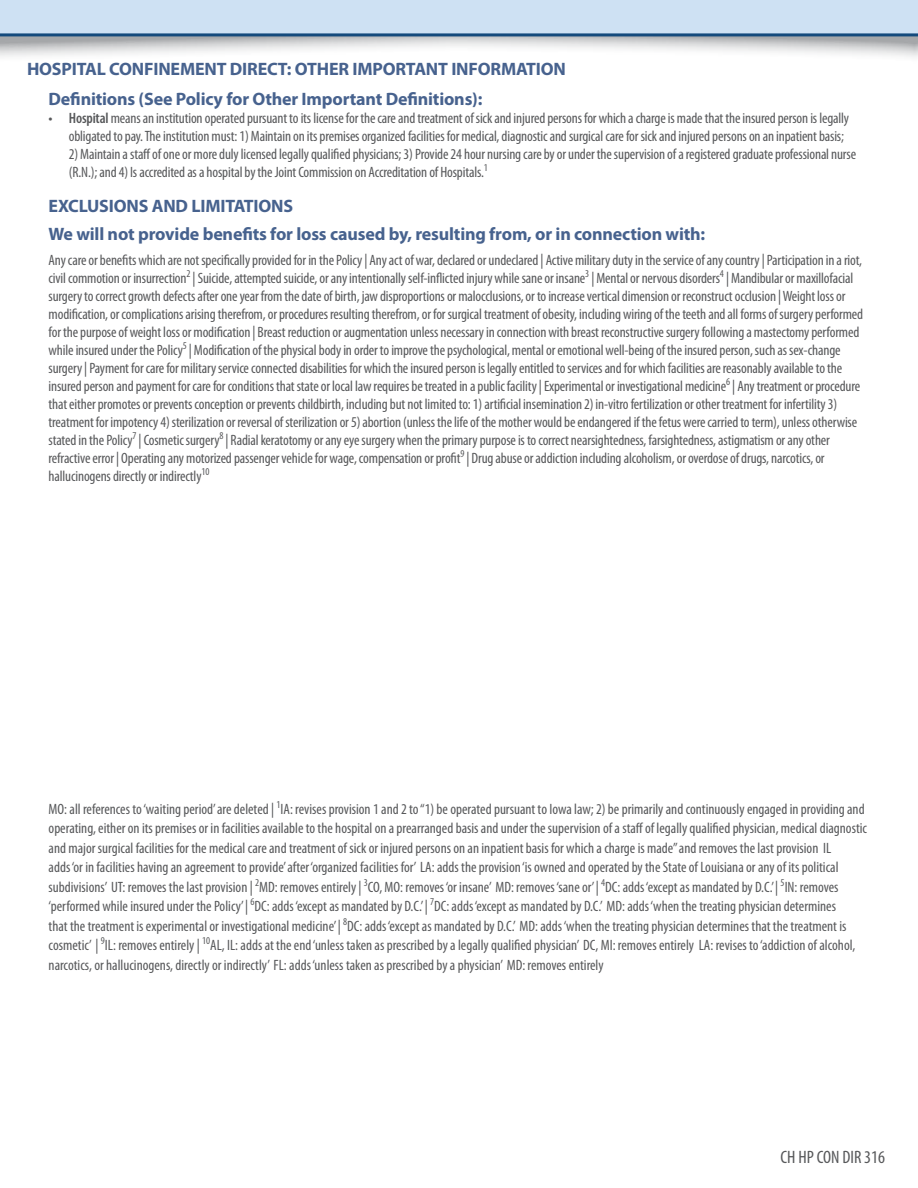
<style>
.page{position:relative;width:918px;height:1188px;background:#fff}
.page>*{position:absolute;margin:0;border:0;box-sizing:border-box;transform-origin:0 0}
.t1{font:700 18px "Myriad Pro";letter-spacing:-.01em;color:#47628e}
.t2{font:condensed 18px "Myriad Pro";color:#57585a}
.t3{font:condensed 15px/18px "Myriad Pro";letter-spacing:-.01em;color:#57585a}
.s1{font-weight:600}
</style>
<div class="page">
<svg style="left:0;top:36px;width:918px;height:21px"></svg>
<svg style="left:0;top:0;width:918px;height:36px;background:#c0d6ea"></svg>
<p class="t1" style="left:27px;top:57px;width:540px">HOSPITAL CONFINEMENT DIRECT: OTHER IMPORTANT INFORMATION</p>
<p class="t1" style="left:49px;top:87px;width:435px">Definitions (See Policy for Other Important Definitions):</p>
<p class="t3" style="left:69px;top:109px;width:782px;text-indent:-20px"><span class="s1">• Hospital</span> means an institution operated pursuant to its license for the care and treatment of sick and injured persons for which a charge is made that the insured person is legally obligated to pay. The institution must: 1) Maintain on its premises organized facilities for medical, diagnostic and surgical care for sick and injured persons on an inpatient basis;</p>
<p class="t3" style="left:69px;top:145px;width:789px">2) Maintain a staff of one or more duly licensed legally qualified physicians; 3) Provide 24 hour nursing care by or under the supervision of a registered graduate professional nurse (R.N.); and 4) Is accredited as a hospital by the Joint Commission on Accreditation of Hospitals.<sup>1</sup></p>
<p class="t1" style="left:49px;top:194px;width:246px">EXCLUSIONS AND LIMITATIONS</p>
<p class="t1" style="left:49px;top:222px;width:658px">We will not provide benefits for loss caused by, resulting from, or in connection with:</p>
<p class="t3" style="left:49px;top:251px;width:816px">Any care or benefits which are not specifically provided for in the Policy | Any act of war, declared or undeclared | Active military duty in the service of any country | Participation in a riot, civil commotion or insurrection<sup>2</sup> | Suicide, attempted suicide, or any intentionally self-inflicted injury while sane or insane<sup>3</sup> | Mental or nervous disorders<sup>4</sup> | Mandibular or maxillofacial surgery to correct growth defects after one year from the date of birth, jaw disproportions or malocclusions, or to increase vertical dimension or reconstruct occlusion | Weight loss or modification, or complications arising therefrom, or procedures resulting therefrom, or for surgical treatment of obesity, including wiring of the teeth and all forms of surgery performed for the purpose of weight loss or modification | Breast reduction or augmentation unless necessary in connection with breast reconstructive surgery following a mastectomy performed while insured under the Policy<sup>5</sup> | Modification of the physical body in order to improve the psychological, mental or emotional well-being of the insured person, such as sex-change surgery | Payment for care for military service connected disabilities for which the insured person is legally entitled to services and for which facilities are reasonably available to the insured person and payment for care for conditions that state or local law requires be treated in a public facility | Experimental or investigational medicine<sup>6</sup> | Any treatment or procedure that either promotes or prevents conception or prevents childbirth, including but not limited to: 1) artificial insemination 2) in-vitro fertilization or other treatment for infertility 3) treatment for impotency 4) sterilization or reversal of sterilization or 5) abortion (unless the life of the mother would be endangered if the fetus were carried to term), unless otherwise stated in the Policy<sup>7</sup> | Cosmetic surgery<sup>8</sup> | Radial keratotomy or any eye surgery when the primary purpose is to correct nearsightedness, farsightedness, astigmatism or any other refractive error | Operating any motorized passenger vehicle for wage, compensation or profit<sup>9</sup> | Drug abuse or addiction including alcoholism, or overdose of drugs, narcotics, or hallucinogens directly or indirectly<sup>10</sup></p>
<p class="t3" style="left:49px;top:799px;width:820px;line-height:19.5px">MO: all references to ‘waiting period’ are deleted | <sup>1</sup>IA: revises provision 1 and 2 to “1) be operated pursuant to Iowa law; 2) be primarily and continuously engaged in providing and operating, either on its premises or in facilities available to the hospital on a prearranged basis and under the supervision of a staff of legally qualified physician, medical diagnostic and major surgical facilities for the medical care and treatment of sick or injured persons on an inpatient basis for which a charge is made” and removes the last provision IL<br>adds ‘or in facilities having an agreement to provide’ after ‘organized facilities for’ LA: adds the provision ‘is owned and operated by the State of Louisiana or any of its political subdivisions’ UT: removes the last provision | <sup>2</sup>MD: removes entirely | <sup>3</sup>CO, MO: removes ‘or insane’ MD: removes ‘sane or’ | <sup>4</sup>DC: adds ‘except as mandated by D.C.’ | <sup>5</sup>IN: removes ‘performed while insured under the Policy’ | <sup>6</sup>DC: adds ‘except as mandated by D.C.’ | <sup>7</sup>DC: adds ‘except as mandated by D.C.’ MD: adds ‘when the treating physician determines<br>that the treatment is experimental or investigational medicine’ | <sup>8</sup>DC: adds ‘except as mandated by D.C.’ MD: adds ‘when the treating physician determines that the treatment is cosmetic’ | <sup>9</sup>IL: removes entirely | <sup>10</sup>AL, IL: adds at the end ‘unless taken as prescribed by a legally qualified physician’ DC, MI: removes entirely LA: revises to ‘addiction of alcohol, narcotics, or hallucinogens, directly or indirectly’ FL: adds ‘unless taken as prescribed by a physician’ MD: removes entirely</p>
<p class="t2" style="left:781px;top:1146px;width:106px">CH HP CON DIR 316</p>
</div>
